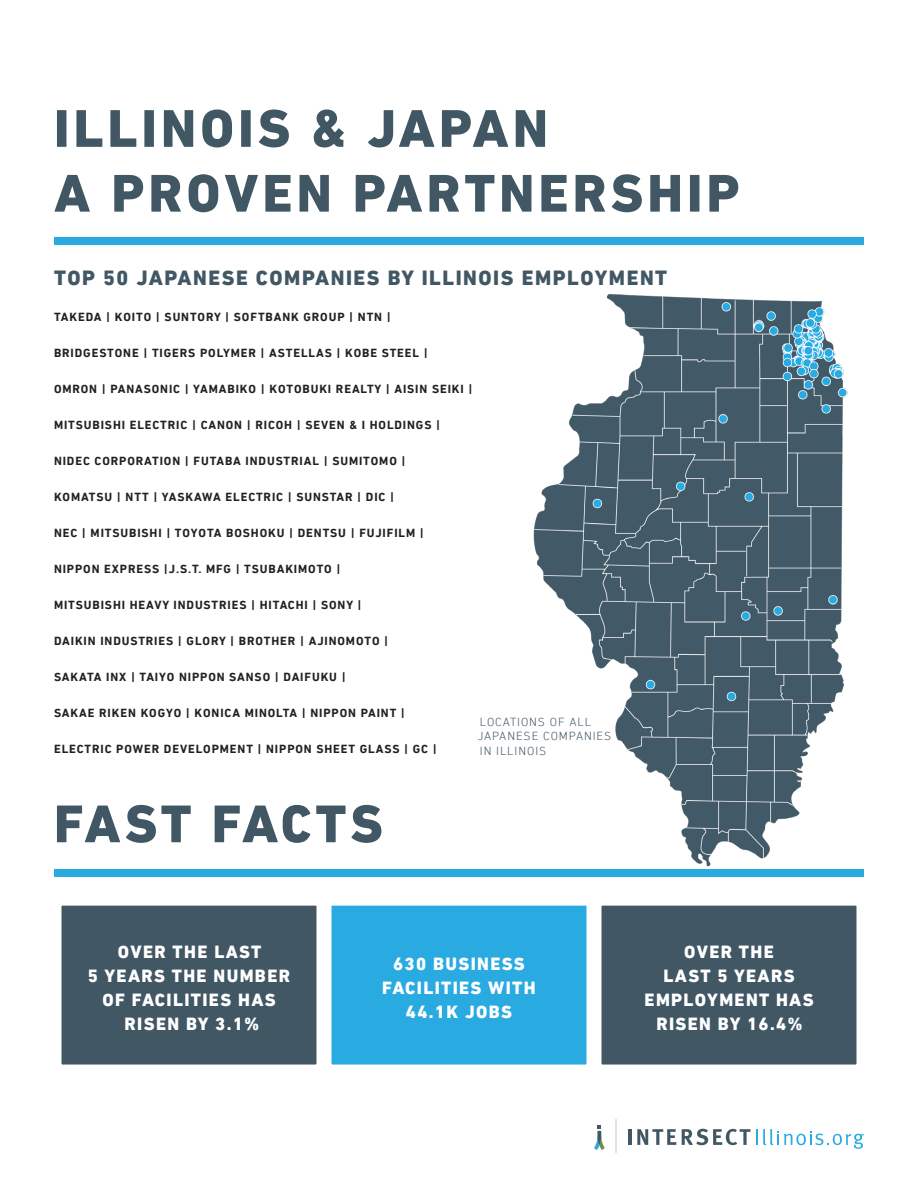
<style>
.page{position:relative;width:918px;height:1188px;background:#fff}
.page>*{position:absolute;margin:0;border:0;box-sizing:border-box;transform-origin:0 0}
.t1{font:900 54px "DIN Next LT Pro";color:#29abe2}
.t2{font:800 54px "DIN Next LT Pro";letter-spacing:.075em;color:#415764}
.t3{font:800 21px "DIN Next LT Pro";letter-spacing:.075em;color:#415764}
.t4{font:800 18px/24px "DIN Next LT Pro";letter-spacing:.075em;color:#fff;text-align:center}
.t5{font:700 12px "DIN Next LT Pro";letter-spacing:.075em;color:#231f20}
.t6{font:300 12px/14.4px "DIN Next LT Pro";letter-spacing:.075em;color:#415764}
</style>
<div class="page">
<hr style="left:615px;top:1119px;width:1px;height:34px;background:#e4e4de">
<hr style="left:628px;top:1129px;width:3px;height:16px;background:#415764">
<svg style="left:682px;top:1129px;width:68px;height:16px"></svg>
<svg style="left:637px;top:1129px;width:39px;height:16px"></svg>
<svg style="left:594px;top:1125px;width:11px;height:25px"></svg>
<svg style="left:756px;top:1129px;width:108px;height:20px"></svg>
<div style="left:328px;top:902px;width:262px;height:166px;background:#29abe2"></div>
<div style="left:324px;top:898px;width:270px;height:174px;border:8px solid #fff"></div>
<div style="left:58px;top:902px;width:262px;height:166px;background:#415764"></div>
<div style="left:54px;top:898px;width:270px;height:174px;border:8px solid #fff"></div>
<div style="left:598px;top:902px;width:262px;height:166px;background:#415764"></div>
<div style="left:594px;top:898px;width:270px;height:174px;border:8px solid #fff"></div>
<img style="left:533px;top:294px;width:315px;height:573px">
<p class="t2" style="left:54px;top:97px;width:496px">ILLINOIS &amp; JAPAN</p>
<p class="t2" style="left:54px;top:161px;width:687px">A PROVEN PARTNERSHIP</p>
<p class="t1" style="left:54px;top:184px;width:811px">__________________________</p>
<p class="t3" style="left:54px;top:266px;width:615px">TOP 50 JAPANESE COMPANIES BY ILLINOIS EMPLOYMENT</p>
<p class="t5" style="left:54px;top:310px;width:338px">TAKEDA | KOITO | SUNTORY | SOFTBANK GROUP | NTN |</p>
<p class="t5" style="left:54px;top:346px;width:375px">BRIDGESTONE | TIGERS POLYMER | ASTELLAS | KOBE STEEL |</p>
<p class="t5" style="left:54px;top:382px;width:420px">OMRON | PANASONIC | YAMABIKO | KOTOBUKI REALTY | AISIN SEIKI |</p>
<p class="t5" style="left:54px;top:418px;width:388px">MITSUBISHI ELECTRIC | CANON | RICOH | SEVEN &amp; I HOLDINGS |</p>
<p class="t5" style="left:54px;top:454px;width:353px">NIDEC CORPORATION | FUTABA INDUSTRIAL | SUMITOMO |</p>
<p class="t5" style="left:54px;top:490px;width:342px">KOMATSU | NTT | YASKAWA ELECTRIC | SUNSTAR | DIC |</p>
<p class="t5" style="left:54px;top:526px;width:371px">NEC | MITSUBISHI | TOYOTA BOSHOKU | DENTSU | FUJIFILM |</p>
<p class="t5" style="left:54px;top:562px;width:288px">NIPPON EXPRESS |J.S.T. MFG | TSUBAKIMOTO |</p>
<p class="t5" style="left:54px;top:598px;width:309px">MITSUBISHI HEAVY INDUSTRIES | HITACHI | SONY |</p>
<p class="t5" style="left:54px;top:634px;width:336px">DAIKIN INDUSTRIES | GLORY | BROTHER | AJINOMOTO |</p>
<p class="t5" style="left:54px;top:670px;width:293px">SAKATA INX | TAIYO NIPPON SANSO | DAIFUKU |</p>
<p class="t5" style="left:54px;top:706px;width:352px">SAKAE RIKEN KOGYO | KONICA MINOLTA | NIPPON PAINT |</p>
<p class="t5" style="left:54px;top:742px;width:384px">ELECTRIC POWER DEVELOPMENT | NIPPON SHEET GLASS | GC |</p>
<p class="t6" style="left:478px;top:714px;width:135px">LOCATIONS OF ALL<br>JAPANESE COMPANIES<br>IN ILLINOIS</p>
<p class="t2" style="left:54px;top:792px;width:330px">FAST FACTS</p>
<p class="t1" style="left:54px;top:816px;width:811px">__________________________</p>
<p class="t4" style="left:88px;top:940px;width:204px">OVER THE LAST<br>5 YEARS THE NUMBER<br>OF FACILITIES HAS<br>RISEN BY 3.1%</p>
<p class="t4" style="left:684px;top:940px;width:91px">OVER THE</p>
<p class="t4" style="left:382px;top:952px;width:155px">630 BUSINESS<br>FACILITIES WITH<br>44.1K JOBS</p>
<p class="t4" style="left:645px;top:964px;width:171px">LAST 5 YEARS<br>EMPLOYMENT HAS</p>
<p class="t4" style="left:656px;top:1012px;width:148px">RISEN BY 16.4%</p>
</div>
